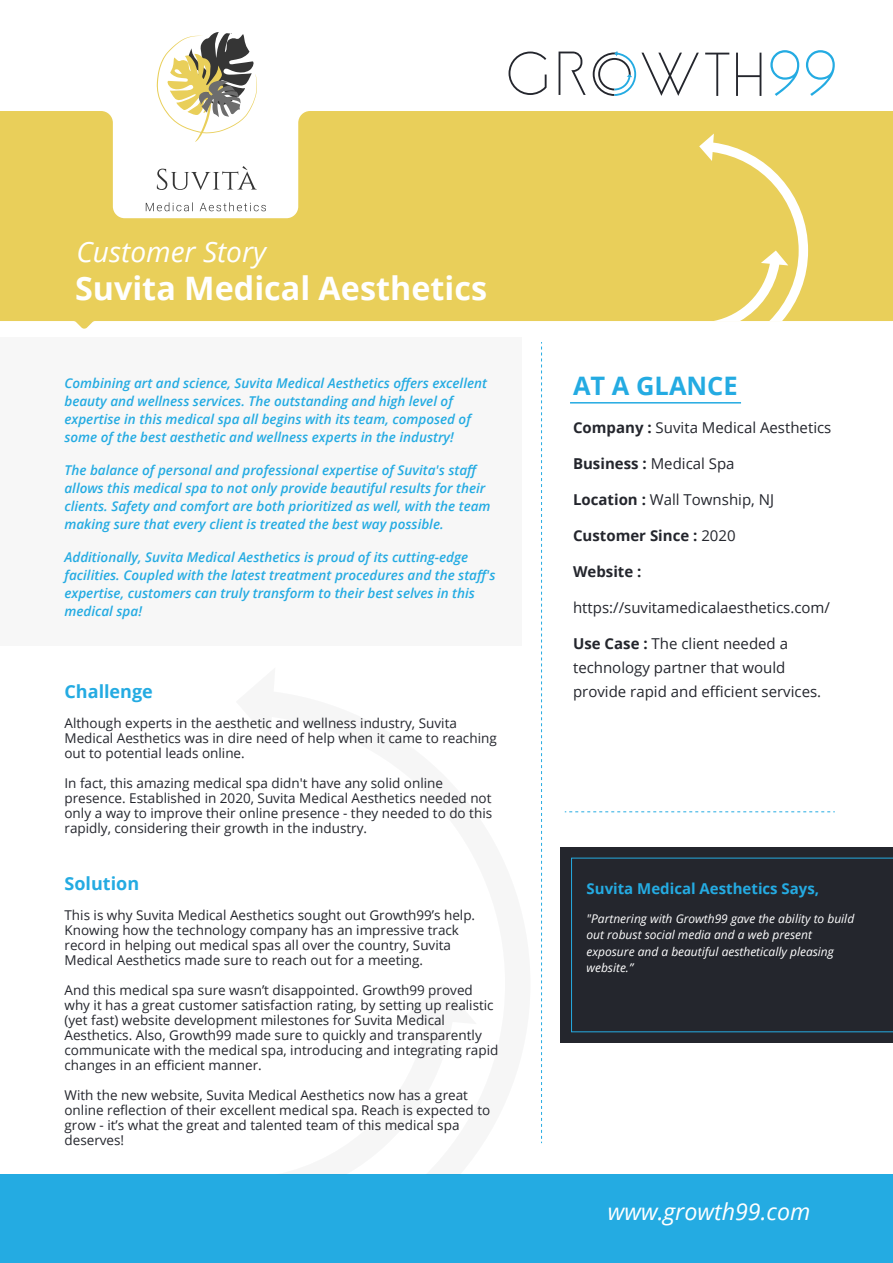
<style>
.page{position:relative;width:893px;height:1263px;background:#fff}
.page>*{position:absolute;margin:0;border:0;box-sizing:border-box;transform-origin:0 0}
.t1{font:700 32.4px "Open Sans";color:#fff}
.t2{font:italic 28.2px "Open Sans";color:#fff}
.t3{font:700 25.5px "Open Sans";color:#24abe2}
.t4{font:italic 23.25px "Open Sans";color:#fff}
.t5{font:700 18px "Open Sans";color:#24abe2}
.t6{font:15px/24px "Open Sans";color:#24262d}
.t7{font:700 15px "Open Sans";color:#24abe2}
.t8{font:700 15px "Open Sans";color:#24262d}
.t9{font:13.5px/15px "Open Sans";color:#24262d}
.t10{font:italic 600 13.5px/18px "Open Sans";color:#24abe2}
.t11{font:italic 12px/16.5px "Open Sans";color:#fff}
.s1{font-weight:700}
.s2{font-weight:400}
</style>
<div class="page">
<svg style="left:0;top:111px;width:893px;height:218px;background:#ebd46d"></svg>
<div style="left:0;top:1175px;width:893px;height:88px;background:#24abe2"></div>
<svg style="left:699px;top:134px;width:109px;height:187px;background:#ecd674"></svg>
<div style="left:560px;top:847px;width:333px;height:196px;background:#24262d"></div>
<div style="left:0;top:337px;width:522px;height:308px;background:#f7f7f7"></div>
<svg style="left:770px;top:50px;width:29px;height:46px"></svg>
<svg style="left:806px;top:50px;width:29px;height:46px"></svg>
<svg style="left:736px;top:53px;width:25px;height:43px"></svg>
<svg style="left:705px;top:53px;width:24px;height:43px"></svg>
<svg style="left:559px;top:52px;width:27px;height:43px"></svg>
<svg style="left:509px;top:52px;width:38px;height:43px"></svg>
<svg style="left:593px;top:51px;width:106px;height:45px"></svg>
<svg style="left:541px;top:342px;width:1px;height:801px"></svg>
<svg style="left:565px;top:811px;width:270px;height:1px"></svg>
<hr style="left:570px;top:402px;width:171px;height:1px;background:#24abe2">
<svg style="left:157px;top:32px;width:100px;height:110px"></svg>
<svg style="left:157px;top:166px;width:100px;height:24px"></svg>
<svg style="left:146px;top:202px;width:120px;height:9px"></svg>
<h2 class="t2" style="left:76px;top:232px;width:191px">Customer Story</h2>
<h1 class="t1" style="left:75px;top:265px;width:414px">Suvita Medical Aesthetics</h1>
<p class="t10" style="left:65px;top:374px;width:424px">Combining art and science, Suvita Medical Aesthetics offers excellent beauty and wellness services. The outstanding and high level of expertise in this medical spa all begins with its team, composed of some of the best aesthetic and wellness experts in the industry!</p>
<p class="t10" style="left:65px;top:461px;width:428px">The balance of personal and professional expertise of Suvita's staff allows this medical spa to not only provide beautiful results for their clients. Safety and comfort are both prioritized as well, with the team making sure that every client is treated the best way possible.</p>
<p class="t10" style="left:65px;top:548px;width:432px">Additionally, Suvita Medical Aesthetics is proud of its cutting-edge facilities. Coupled with the latest treatment procedures and the staff's expertise, customers can truly transform to their best selves in this medical spa!</p>
<h3 class="t5" style="left:65px;top:678px;width:90px">Challenge</h3>
<p class="t9" style="left:65px;top:715px;width:434px">Although experts in the aesthetic and wellness industry, Suvita<br>Medical Aesthetics was in dire need of help when it came to reaching out to potential leads online.</p>
<p class="t9" style="left:65px;top:775px;width:429px">In fact, this amazing medical spa didn't have any solid online presence. Established in 2020, Suvita Medical Aesthetics needed not only a way to improve their online presence - they needed to do this rapidly, considering their growth in the industry.</p>
<h3 class="t5" style="left:65px;top:870px;width:76px">Solution</h3>
<p class="t9" style="left:65px;top:907px;width:412px">This is why Suvita Medical Aesthetics sought out Growth99’s help.<br>Knowing how the technology company has an impressive track record in helping out medical spas all over the country, Suvita Medical Aesthetics made sure to reach out for a meeting.</p>
<p class="t9" style="left:65px;top:982px;width:435px">And this medical spa sure wasn’t disappointed. Growth99 proved why it has a great customer satisfaction rating, by setting up realistic (yet fast) website development milestones for Suvita Medical Aesthetics. Also, Growth99 made sure to quickly and transparently communicate with the medical spa, introducing and integrating rapid changes in an efficient manner.</p>
<p class="t9" style="left:65px;top:1087px;width:427px">With the new website, Suvita Medical Aesthetics now has a great online reflection of their excellent medical spa. Reach is expected to grow - it’s what the great and talented team of this medical spa deserves!</p>
<h3 class="t3" style="left:573px;top:367px;width:166px">AT A GLANCE</h3>
<p class="t6" style="left:573px;top:415px;width:260px"><span class="s1">Company :</span> Suvita Medical Aesthetics</p>
<p class="t6" style="left:573px;top:451px;width:163px"><span class="s1">Business :</span> Medical Spa</p>
<p class="t6" style="left:573px;top:487px;width:203px"><span class="s1">Location :</span> Wall Township, NJ</p>
<p class="t8" style="left:573px;top:525px;width:164px">Customer Since : <span class="s2">2020</span></p>
<p class="t8" style="left:573px;top:561px;width:70px">Website :</p>
<p class="t6" style="left:573px;top:595px;width:258px">https://suvitamedicalaesthetics.com/</p>
<p class="t6" style="left:573px;top:631px;width:250px"><span class="s1">Use Case :</span> The client needed a technology partner that would provide rapid and efficient services.</p>
<p class="t7" style="left:586px;top:878px;width:234px">Suvita Medical Aesthetics Says,</p>
<p class="t11" style="left:586px;top:910px;width:269px">"Partnering with Growth99 gave the ability to build out robust social media and a web present exposure and a beautiful aesthetically pleasing website.”</p>
<h3 class="t4" style="left:608px;top:1195px;width:204px">www.growth99.com</h3>
</div>
